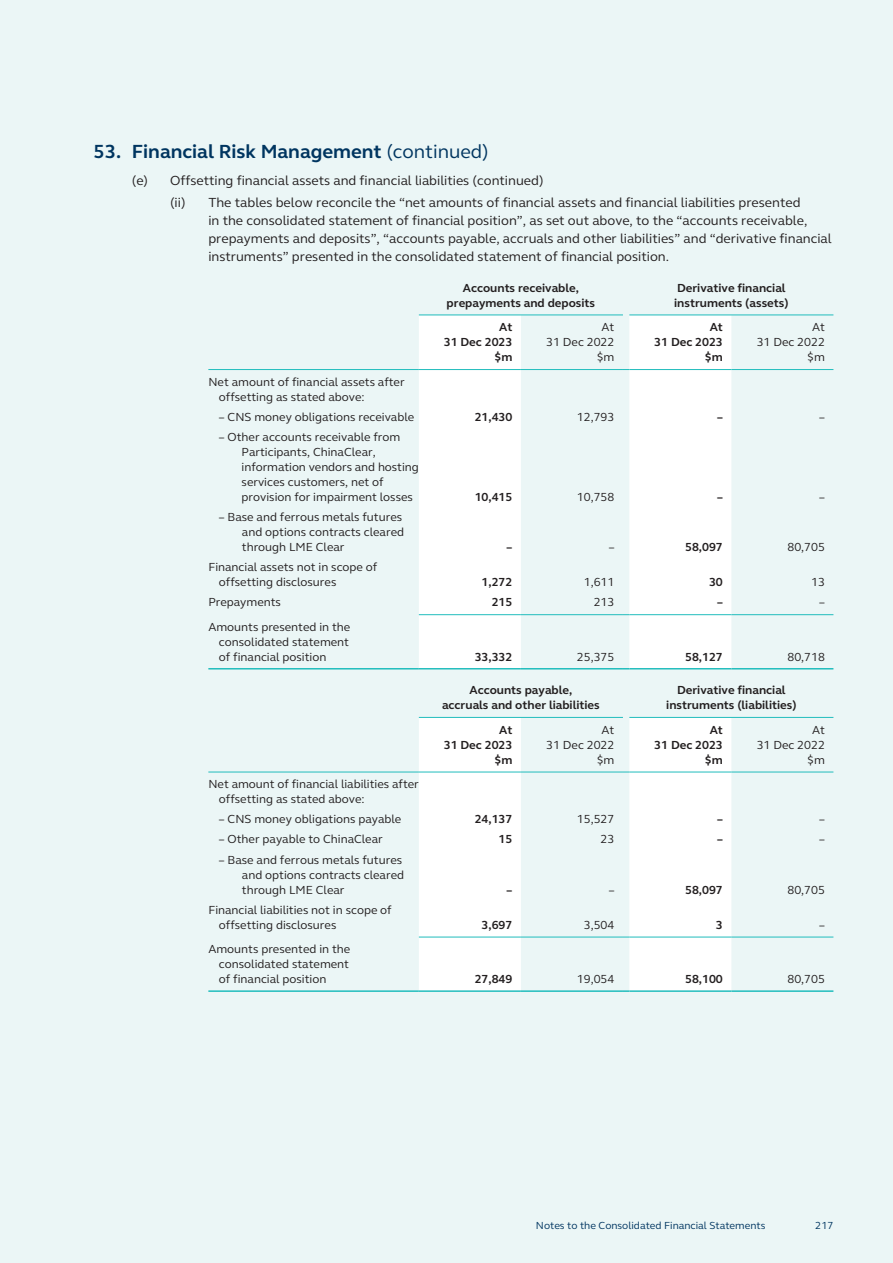
<style>
.page{position:relative;width:893px;height:1263px;background:#ebf6f6}
.page>*{position:absolute;margin:0;border:0;box-sizing:border-box;transform-origin:0 0}
.t1{font:700 19.5px "FS Elliot Pro";color:#003560}
.t2{font:13.5px/18px "FS Elliot Pro";color:#231f20}
.t3{font:12px/15px "FS Elliot Pro";color:#231f20}
.t4{font:700 12px/15px "FS Elliot Pro";color:#231f20;text-align:right}
.t5{font:10.5px "FS Elliot Pro";color:#003560}
.s1{font-weight:400}
</style>
<div class="page">
<svg style="left:419px;top:316px;width:312px;height:352px;fill:#fff"></svg>
<hr style="left:419px;top:315px;width:204px;height:1px;background:#21bdbd">
<hr style="left:629px;top:315px;width:204px;height:1px;background:#21bdbd">
<hr style="left:208px;top:369px;width:211px;height:1px;background:#21bdbd">
<hr style="left:419px;top:369px;width:102px;height:1px;background:#21bdbd">
<hr style="left:521px;top:369px;width:102px;height:1px;background:#21bdbd">
<hr style="left:629px;top:369px;width:102px;height:1px;background:#21bdbd">
<hr style="left:731px;top:369px;width:102px;height:1px;background:#21bdbd">
<hr style="left:419px;top:614px;width:102px;height:1px;background:#21bdbd">
<hr style="left:521px;top:614px;width:102px;height:1px;background:#21bdbd">
<hr style="left:629px;top:614px;width:102px;height:1px;background:#21bdbd">
<hr style="left:731px;top:614px;width:102px;height:1px;background:#21bdbd">
<hr style="left:208px;top:668px;width:211px;height:1px;background:#21bdbd">
<hr style="left:419px;top:668px;width:102px;height:1px;background:#21bdbd">
<hr style="left:521px;top:668px;width:102px;height:1px;background:#21bdbd">
<hr style="left:629px;top:668px;width:102px;height:1px;background:#21bdbd">
<hr style="left:731px;top:668px;width:102px;height:1px;background:#21bdbd">
<svg style="left:419px;top:718px;width:312px;height:272px;fill:#fff"></svg>
<hr style="left:419px;top:717px;width:204px;height:1px;background:#21bdbd">
<hr style="left:629px;top:717px;width:204px;height:1px;background:#21bdbd">
<hr style="left:208px;top:772px;width:211px;height:1px;background:#21bdbd">
<hr style="left:419px;top:772px;width:102px;height:1px;background:#21bdbd">
<hr style="left:521px;top:772px;width:102px;height:1px;background:#21bdbd">
<hr style="left:629px;top:772px;width:102px;height:1px;background:#21bdbd">
<hr style="left:731px;top:772px;width:102px;height:1px;background:#21bdbd">
<hr style="left:419px;top:937px;width:102px;height:1px;background:#21bdbd">
<hr style="left:521px;top:937px;width:102px;height:1px;background:#21bdbd">
<hr style="left:629px;top:937px;width:102px;height:1px;background:#21bdbd">
<hr style="left:731px;top:937px;width:102px;height:1px;background:#21bdbd">
<hr style="left:208px;top:990px;width:211px;height:2px;background:#21bdbd">
<hr style="left:419px;top:990px;width:102px;height:2px;background:#21bdbd">
<hr style="left:521px;top:990px;width:102px;height:2px;background:#21bdbd">
<svg style="left:623px;top:990px;width:6px;height:2px"></svg>
<hr style="left:629px;top:990px;width:102px;height:2px;background:#21bdbd">
<hr style="left:731px;top:990px;width:102px;height:2px;background:#21bdbd">
<h1 class="t1" style="left:94px;top:139px;width:397px">53. Financial Risk Management <span class="s1">(continued)</span></h1>
<p class="t2" style="left:170px;top:169px;width:375px;line-height:22.2px;text-indent:-38px">(e) Offsetting financial assets and financial liabilities (continued) (ii)</p>
<p class="t2" style="left:208px;top:193px;width:625px">The tables below reconcile the “net amounts of financial assets and financial liabilities presented<br>in the consolidated statement of financial position”, as set out above, to the “accounts receivable, prepayments and deposits”, “accounts payable, accruals and other liabilities” and “derivative financial instruments” presented in the consolidated statement of financial position.</p>
<p class="t4" style="left:447px;top:280px;width:150px;text-align:center">Accounts receivable, prepayments and deposits</p>
<p class="t4" style="left:674px;top:280px;width:116px;text-align:left">Derivative financial instruments (assets)</p>
<p class="t4" style="left:444px;top:319px;width:70px">At<br>31 Dec 2023 $m</p>
<p class="t3" style="left:546px;top:319px;width:70px;text-align:right">At<br>31 Dec 2022 $m</p>
<p class="t4" style="left:654px;top:319px;width:70px">At<br>31 Dec 2023 $m</p>
<p class="t3" style="left:757px;top:319px;width:70px;text-align:right">At<br>31 Dec 2022 $m</p>
<p class="t3" style="left:219px;top:374px;width:187px;text-indent:-11px">Net amount of financial assets after offsetting as stated above:</p>
<p class="t3" style="left:219px;top:409px;width:197px">– CNS money obligations receivable</p>
<p class="t4" style="left:475px;top:409px;width:39px">21,430</p>
<p class="t3" style="left:577px;top:409px;width:39px">12,793</p>
<p class="t4" style="left:717px;top:409px;width:7px">–</p>
<p class="t3" style="left:819px;top:409px;width:7px">–</p>
<p class="t3" style="left:242px;top:429px;width:179px;text-indent:-23px">– Ot her accounts receivable from<br>Participants, ChinaClear, information vendors and hosting services customers, net of provision for impairment losses</p>
<p class="t4" style="left:475px;top:489px;width:39px">10,415</p>
<p class="t3" style="left:577px;top:489px;width:39px">10,758</p>
<p class="t4" style="left:717px;top:489px;width:7px">–</p>
<p class="t3" style="left:819px;top:489px;width:7px">–</p>
<p class="t3" style="left:242px;top:509px;width:164px;text-indent:-23px">– Ba se and ferrous metals futures and options contracts cleared through LME Clear</p>
<p class="t3" style="left:219px;top:559px;width:160px;text-indent:-11px">Financial assets not in scope of offsetting disclosures</p>
<p class="t4" style="left:507px;top:539px;width:7px">–</p>
<p class="t3" style="left:609px;top:539px;width:7px">–</p>
<p class="t4" style="left:685px;top:539px;width:39px">58,097</p>
<p class="t3" style="left:787px;top:539px;width:39px">80,705</p>
<p class="t4" style="left:482px;top:574px;width:32px">1,272</p>
<p class="t3" style="left:584px;top:574px;width:32px">1,611</p>
<p class="t4" style="left:709px;top:574px;width:15px">30</p>
<p class="t3" style="left:811px;top:574px;width:15px">13</p>
<p class="t3" style="left:208px;top:594px;width:74px">Prepayments</p>
<p class="t4" style="left:492px;top:595px;width:22px">215</p>
<p class="t3" style="left:594px;top:594px;width:22px">213</p>
<p class="t4" style="left:717px;top:595px;width:7px">–</p>
<p class="t3" style="left:819px;top:594px;width:7px">–</p>
<p class="t3" style="left:219px;top:619px;width:133px;text-align:justify;text-indent:-11px">Amounts presented in the consolidated statement of financial position</p>
<p class="t4" style="left:475px;top:649px;width:39px">33,332</p>
<p class="t3" style="left:577px;top:649px;width:39px">25,375</p>
<p class="t4" style="left:685px;top:649px;width:39px">58,127</p>
<p class="t3" style="left:787px;top:649px;width:39px">80,718</p>
<p class="t4" style="left:442px;top:682px;width:159px;text-align:center">Accounts payable,<br>accruals and other liabilities</p>
<p class="t4" style="left:666px;top:682px;width:132px;text-align:center">Derivative financial instruments (liabilities)</p>
<p class="t4" style="left:444px;top:722px;width:70px">At<br>31 Dec 2023 $m</p>
<p class="t3" style="left:546px;top:722px;width:70px;text-align:right">At<br>31 Dec 2022 $m</p>
<p class="t4" style="left:654px;top:722px;width:70px">At<br>31 Dec 2023 $m</p>
<p class="t3" style="left:757px;top:722px;width:70px;text-align:right">At<br>31 Dec 2022 $m</p>
<p class="t3" style="left:219px;top:776px;width:201px;text-indent:-11px">Net amount of financial liabilities after offsetting as stated above:</p>
<p class="t3" style="left:219px;top:811px;width:184px">– CNS money obligations payable</p>
<p class="t4" style="left:475px;top:812px;width:39px">24,137</p>
<p class="t3" style="left:577px;top:811px;width:39px">15,527</p>
<p class="t4" style="left:717px;top:812px;width:7px">–</p>
<p class="t3" style="left:819px;top:811px;width:7px">–</p>
<p class="t3" style="left:219px;top:832px;width:165px">– Other payable to ChinaClear</p>
<p class="t4" style="left:499px;top:832px;width:15px">15</p>
<p class="t3" style="left:601px;top:832px;width:15px">23</p>
<p class="t4" style="left:717px;top:832px;width:7px">–</p>
<p class="t3" style="left:819px;top:832px;width:7px">–</p>
<p class="t3" style="left:242px;top:852px;width:164px;text-indent:-23px">– Ba se and ferrous metals futures and options contracts cleared through LME Clear</p>
<p class="t4" style="left:507px;top:882px;width:7px">–</p>
<p class="t3" style="left:609px;top:882px;width:7px">–</p>
<p class="t4" style="left:685px;top:882px;width:39px">58,097</p>
<p class="t3" style="left:787px;top:882px;width:39px">80,705</p>
<p class="t3" style="left:219px;top:902px;width:174px;text-indent:-11px">Financial liabilities not in scope of offsetting disclosures</p>
<p class="t3" style="left:219px;top:941px;width:133px;text-align:justify;text-indent:-11px">Amounts presented in the consolidated statement of financial position</p>
<p class="t4" style="left:482px;top:917px;width:32px">3,697</p>
<p class="t3" style="left:584px;top:917px;width:32px">3,504</p>
<p class="t4" style="left:716px;top:917px;width:8px">3</p>
<p class="t3" style="left:819px;top:917px;width:7px">–</p>
<p class="t4" style="left:475px;top:971px;width:39px">27,849</p>
<p class="t3" style="left:577px;top:971px;width:39px">19,054</p>
<p class="t4" style="left:685px;top:971px;width:39px">58,100</p>
<p class="t3" style="left:787px;top:971px;width:39px">80,705</p>
<p class="t5" style="left:536px;top:1218px;width:231px">Notes to the Consolidated Financial Statements</p>
<p class="t5" style="left:815px;top:1218px;width:20px">217</p>
</div>
